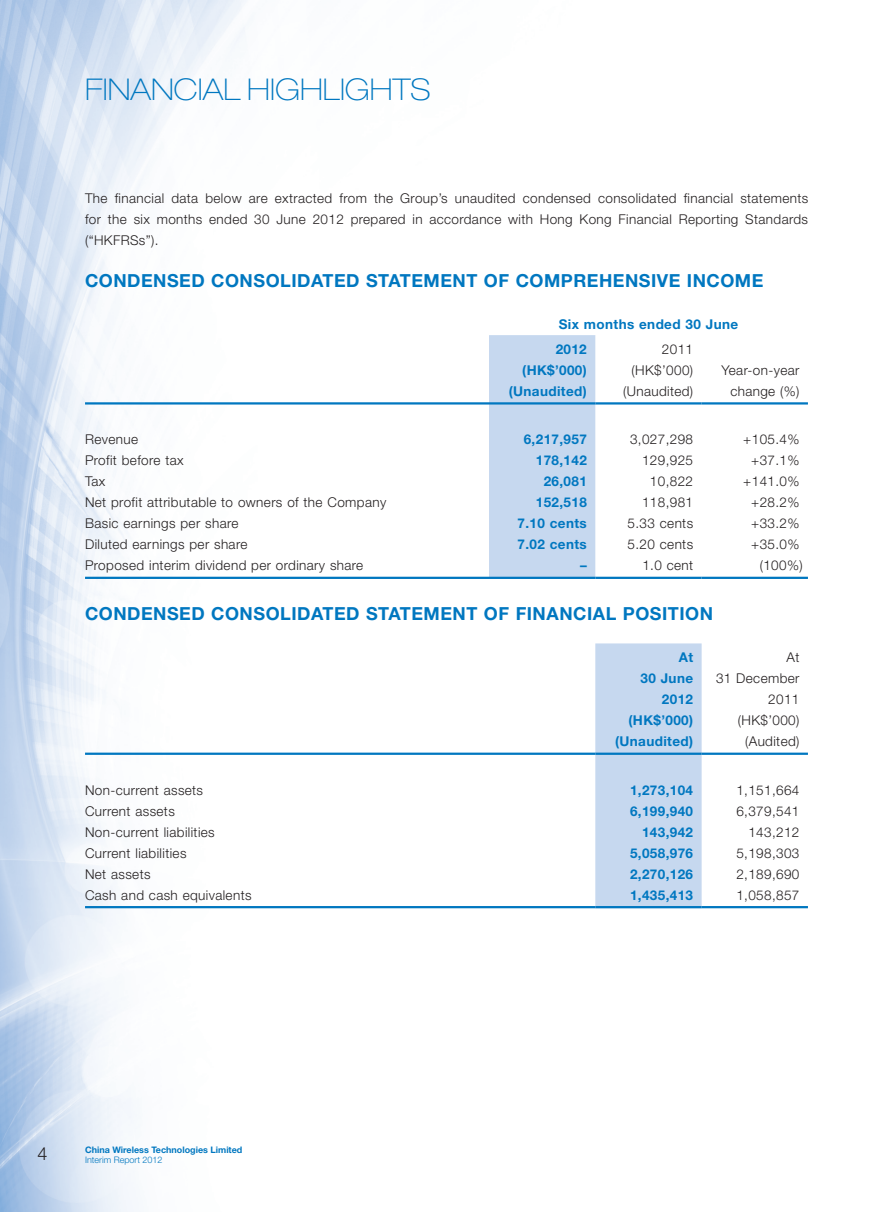
<style>
.page{position:relative;width:893px;height:1212px;background:#fff}
.page>*{position:absolute;margin:0;border:0;box-sizing:border-box;transform-origin:0 0}
.t1{font:100 expanded 30px "Helvetica Neue LT Std";color:#0077c0}
.t2{font:700 18px "Helvetica Neue LT Std";letter-spacing:.03em;color:#0077c0}
.t3{font:300 18px "Helvetica Neue LT Std";color:#231f20}
.t4{font:300 13.5px/21px "Helvetica Neue LT Std";letter-spacing:.03em;color:#231f20;text-align:right}
.t5{font:700 13.5px/25.2px "Helvetica Neue LT Std";letter-spacing:.03em;color:#0077c0}
.t6{font:700 9px "Helvetica Neue LT Std";color:#0077c0}
.t7{font:300 9px "Helvetica Neue LT Std";color:#0077c0}
</style>
<div class="page">
<img style="left:0;top:0;width:808px;height:1212px">
<div style="left:489px;top:335px;width:106px;height:242px;background:#c6d8ef"></div>
<hr style="left:85px;top:402px;width:404px;height:2px;background:#0077c0">
<hr style="left:489px;top:402px;width:106px;height:2px;background:#0077c0">
<hr style="left:595px;top:402px;width:107px;height:2px;background:#0077c0">
<hr style="left:702px;top:402px;width:106px;height:2px;background:#0077c0">
<hr style="left:85px;top:577px;width:404px;height:2px;background:#0077c0">
<hr style="left:489px;top:577px;width:106px;height:2px;background:#0077c0">
<hr style="left:595px;top:577px;width:107px;height:2px;background:#0077c0">
<hr style="left:702px;top:577px;width:106px;height:2px;background:#0077c0">
<div style="left:595px;top:643px;width:107px;height:263px;background:#c6d8ef"></div>
<hr style="left:85px;top:753px;width:510px;height:2px;background:#0077c0">
<hr style="left:595px;top:753px;width:107px;height:2px;background:#0077c0">
<hr style="left:702px;top:753px;width:106px;height:2px;background:#0077c0">
<hr style="left:85px;top:906px;width:510px;height:2px;background:#0077c0">
<hr style="left:595px;top:906px;width:107px;height:2px;background:#0077c0">
<hr style="left:702px;top:906px;width:106px;height:2px;background:#0077c0">
<h1 class="t1" style="left:85px;top:72px;width:347px">FINANCIAL HIGHLIGHTS</h1>
<p class="t4" style="left:85px;top:187px;width:725px;text-align:justify">The financial data below are extracted from the Group’s unaudited condensed consolidated financial statements for the six months ended 30 June 2012 prepared in accordance with Hong Kong Financial Reporting Standards (“HKFRSs”).</p>
<h2 class="t2" style="left:85px;top:269px;width:28px">CONDENSED</h2>
<h2 class="t2" style="left:211px;top:269px;width:27px">CONSOLIDATED</h2>
<h2 class="t2" style="left:366px;top:269px;width:26px">STATEMENT</h2>
<h2 class="t2" style="left:484px;top:269px;width:60px">OF COMPREHENSIVE</h2>
<h2 class="t2" style="left:687px;top:269px;width:21px">INCOME</h2>
<p class="t5" style="left:556px;top:311px;width:184px">SIX MONTHS ENDED 30 JUNE<br>2012</p>
<p class="t4" style="left:662px;top:338px;width:33px">2011</p>
<p class="t5" style="left:522px;top:357px;width:66px">(HK$’000)</p>
<p class="t4" style="left:632px;top:359px;width:63px">(HK$’000)</p>
<p class="t5" style="left:509px;top:378px;width:80px">(UNAUDITED)</p>
<p class="t4" style="left:623px;top:380px;width:72px">(Unaudited)</p>
<p class="t4" style="left:721px;top:359px;width:79px">Year-on-year change (%)</p>
<p class="t4" style="left:85px;top:429px;width:55px">Revenue</p>
<p class="t5" style="left:524px;top:426px;width:65px">6,217,957</p>
<p class="t4" style="left:630px;top:429px;width:65px">3,027,298</p>
<p class="t4" style="left:743px;top:429px;width:58px">+105.4%</p>
<p class="t4" style="left:85px;top:450px;width:100px">Profit before tax</p>
<p class="t5" style="left:536px;top:447px;width:53px">178,142</p>
<p class="t4" style="left:642px;top:450px;width:53px">129,925</p>
<p class="t4" style="left:751px;top:450px;width:50px">+37.1%</p>
<p class="t4" style="left:85px;top:471px;width:22px">Tax</p>
<p class="t5" style="left:544px;top:468px;width:45px">26,081</p>
<p class="t4" style="left:650px;top:471px;width:45px">10,822</p>
<p class="t4" style="left:743px;top:471px;width:58px">+141.0%</p>
<p class="t4" style="left:85px;top:492px;width:303px">Net profit attributable to owners of the Company</p>
<p class="t5" style="left:536px;top:489px;width:53px">152,518</p>
<p class="t4" style="left:642px;top:492px;width:53px">118,981</p>
<p class="t4" style="left:751px;top:492px;width:50px">+28.2%</p>
<p class="t4" style="left:85px;top:513px;width:155px">Basic earnings per share</p>
<p class="t5" style="left:517px;top:511px;width:71px">7.10 CENTS</p>
<p class="t4" style="left:628px;top:513px;width:67px">5.33 cents</p>
<p class="t4" style="left:751px;top:513px;width:50px">+33.2%</p>
<p class="t4" style="left:85px;top:534px;width:164px">Diluted earnings per share</p>
<p class="t5" style="left:517px;top:532px;width:71px">7.02 CENTS</p>
<p class="t4" style="left:628px;top:534px;width:67px">5.20 cents</p>
<p class="t4" style="left:751px;top:534px;width:50px">+35.0%</p>
<p class="t4" style="left:85px;top:555px;width:280px">Proposed interim dividend per ordinary share</p>
<p class="t5" style="left:580px;top:553px;width:8px">–</p>
<p class="t4" style="left:642px;top:555px;width:52px">1.0 cent</p>
<p class="t4" style="left:760px;top:555px;width:44px">(100%)</p>
<h2 class="t2" style="left:85px;top:603px;width:28px">CONDENSED</h2>
<h2 class="t2" style="left:211px;top:603px;width:27px">CONSOLIDATED</h2>
<h2 class="t2" style="left:366px;top:603px;width:26px">STATEMENT</h2>
<h2 class="t2" style="left:484px;top:603px;width:55px">OF FINANCIAL</h2>
<h2 class="t2" style="left:623px;top:603px;width:25px">POSITION</h2>
<p class="t5" style="left:640px;top:646px;width:54px;line-height:21px;text-align:right">AT<br>30 JUNE</p>
<p class="t4" style="left:716px;top:646px;width:85px">At<br>31 December</p>
<p class="t5" style="left:662px;top:686px;width:33px">2012</p>
<p class="t4" style="left:768px;top:688px;width:33px">2011</p>
<p class="t5" style="left:629px;top:707px;width:66px">(HK$’000)</p>
<p class="t4" style="left:738px;top:709px;width:63px">(HK$’000)</p>
<p class="t5" style="left:615px;top:728px;width:80px">(UNAUDITED)</p>
<p class="t4" style="left:745px;top:731px;width:56px">(Audited)</p>
<p class="t4" style="left:85px;top:779px;width:120px">Non-current assets</p>
<p class="t5" style="left:630px;top:777px;width:65px">1,273,104</p>
<p class="t4" style="left:736px;top:779px;width:65px">1,151,664</p>
<p class="t4" style="left:85px;top:800px;width:91px">Current assets</p>
<p class="t5" style="left:630px;top:798px;width:65px">6,199,940</p>
<p class="t4" style="left:736px;top:800px;width:65px">6,379,541</p>
<p class="t4" style="left:85px;top:821px;width:131px">Non-current liabilities</p>
<p class="t5" style="left:642px;top:819px;width:53px">143,942</p>
<p class="t4" style="left:748px;top:821px;width:53px">143,212</p>
<p class="t4" style="left:85px;top:842px;width:103px">Current liabilities</p>
<p class="t5" style="left:630px;top:840px;width:65px">5,058,976</p>
<p class="t4" style="left:736px;top:842px;width:65px">5,198,303</p>
<p class="t4" style="left:85px;top:863px;width:67px">Net assets</p>
<p class="t5" style="left:630px;top:861px;width:65px">2,270,126</p>
<p class="t4" style="left:736px;top:863px;width:65px">2,189,690</p>
<p class="t4" style="left:85px;top:884px;width:168px">Cash and cash equivalents</p>
<p class="t5" style="left:630px;top:882px;width:65px">1,435,413</p>
<p class="t4" style="left:736px;top:884px;width:65px">1,058,857</p>
<h2 class="t3" style="left:38px;top:1143px;width:12px">4</h2>
<p class="t6" style="left:85px;top:1144px;width:159px">CHINA WIRELESS TECHNOLOGIES LIMITED</p>
<p class="t7" style="left:85px;top:1155px;width:79px">Interim Report 2012</p>
</div>
